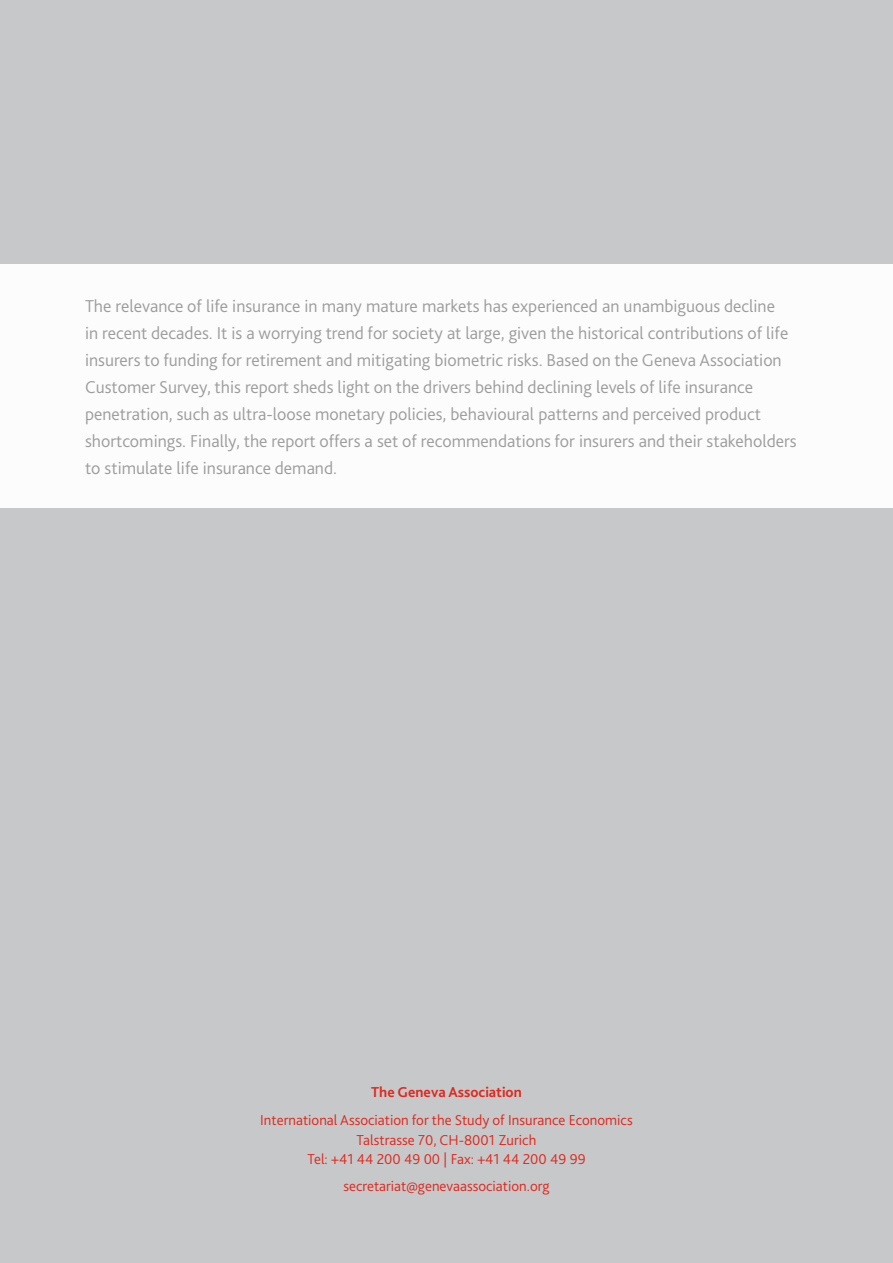
<style>
.page{position:relative;width:893px;height:1263px;background:#c7c8ca}
.page>*{position:absolute;margin:0;border:0;box-sizing:border-box;transform-origin:0 0}
.t1{font:300 18px/27px "Bliss 2";color:#9d9c9d}
.t2{font:300 15px/19.5px "Bliss 2";color:#df271c;text-align:center}
.t3{font:700 15px "Bliss 2";color:#df271c}
</style>
<div class="page">
<div style="left:0;top:265px;width:893px;height:243px;background:#fff"></div>
<p class="t1" style="left:85px;top:293px;width:713px">The relevance of life insurance in many mature markets has experienced an unambiguous decline<br>in recent decades. It is a worrying trend for society at large, given the historical contributions of life insurers to funding for retirement and mitigating biometric risks. Based on the Geneva Association Customer Survey, this report sheds light on the drivers behind declining levels of life insurance penetration, such as ultra-loose monetary policies, behavioural patterns and perceived product shortcomings. Finally, the report offers a set of recommendations for insurers and their stakeholders to stimulate life insurance demand.</p>
<p class="t3" style="left:371px;top:1082px;width:152px">The Geneva Association</p>
<p class="t2" style="left:260px;top:1110px;width:374px">International Association for the Study of Insurance Economics<br>Talstrasse 70, CH-8001 Zurich<br>Tel: +41 44 200 49 00 | Fax: +41 44 200 49 99</p>
<p class="t2" style="left:343px;top:1176px;width:208px">secretariat@genevaassociation.org</p>
</div>
